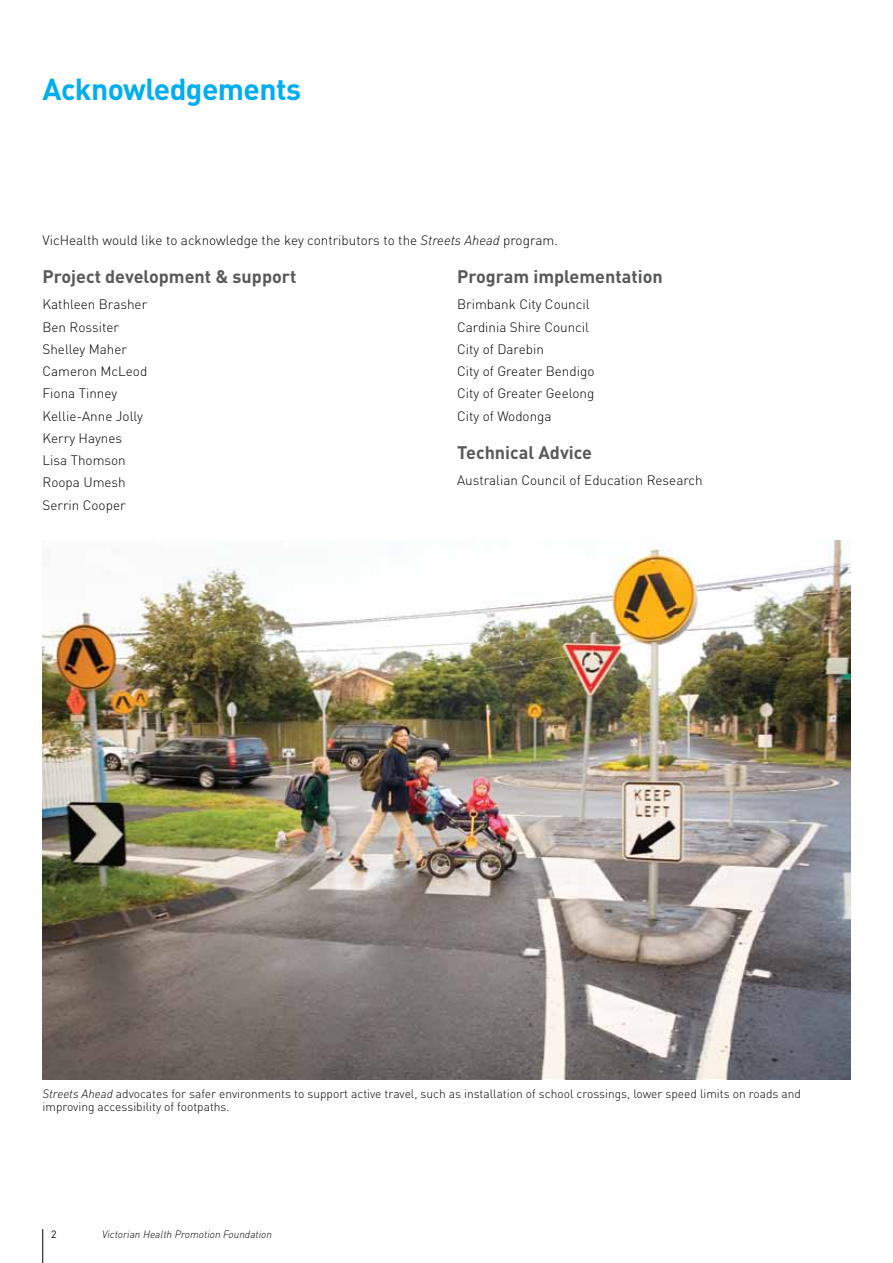
<style>
.page{position:relative;width:893px;height:1263px;background:#fff}
.page>*{position:absolute;margin:0;border:0;box-sizing:border-box;transform-origin:0 0}
.t1{font:700 30px "DIN";letter-spacing:-.02em;color:#00aeef}
.t2{font:700 18px "DIN";color:#58595b}
.t3{font:300 13.5px/22.2px "DIN";color:#000}
.t4{font:300 12px/13.5px "DIN";color:#000}
.t5{font:italic 300 10.5px "DIN";color:#000}
.t6{font:10.5px "DIN";color:#000}
.s1{font-style:italic}
</style>
<div class="page">
<hr style="left:42px;top:1229px;width:1px;height:34px;background:#000">
<img style="left:43px;top:541px;width:807px;height:538px">
<h1 class="t1" style="left:43px;top:70px;width:260px">Acknowledgements</h1>
<p class="t3" style="left:43px;top:229px;width:517px">VicHealth would like to acknowledge the key contributors to the <span class="s1">Streets Ahead</span> program.</p>
<h2 class="t2" style="left:43px;top:264px;width:255px">Project development &amp; support</h2>
<p class="t3" style="left:43px;top:293px;width:106px">Kathleen Brasher<br>Ben Rossiter<br>Shelley Maher<br>Cameron McLeod<br>Fiona Tinney<br>Kellie-Anne Jolly<br>Kerry Haynes<br>Lisa Thomson<br>Roopa Umesh<br>Serrin Cooper</p>
<h2 class="t2" style="left:457px;top:264px;width:207px">Program implementation</h2>
<p class="t3" style="left:457px;top:293px;width:139px">Brimbank City Council<br>Cardinia Shire Council<br>City of Darebin<br>City of Greater Bendigo<br>City of Greater Geelong<br>City of Wodonga</p>
<h2 class="t2" style="left:457px;top:440px;width:136px">Technical Advice</h2>
<p class="t3" style="left:457px;top:469px;width:247px">Australian Council of Education Research</p>
<p class="t4" style="left:43px;top:1086px;width:760px"><span class="s1">Streets Ahead</span> advocates for safer environments to support active travel, such as installation of school crossings, lower speed limits on roads and improving accessibility of footpaths.</p>
<p class="t6" style="left:51px;top:1227px;width:7px">2</p>
<p class="t5" style="left:102px;top:1227px;width:171px">Victorian Health Promotion Foundation</p>
</div>
